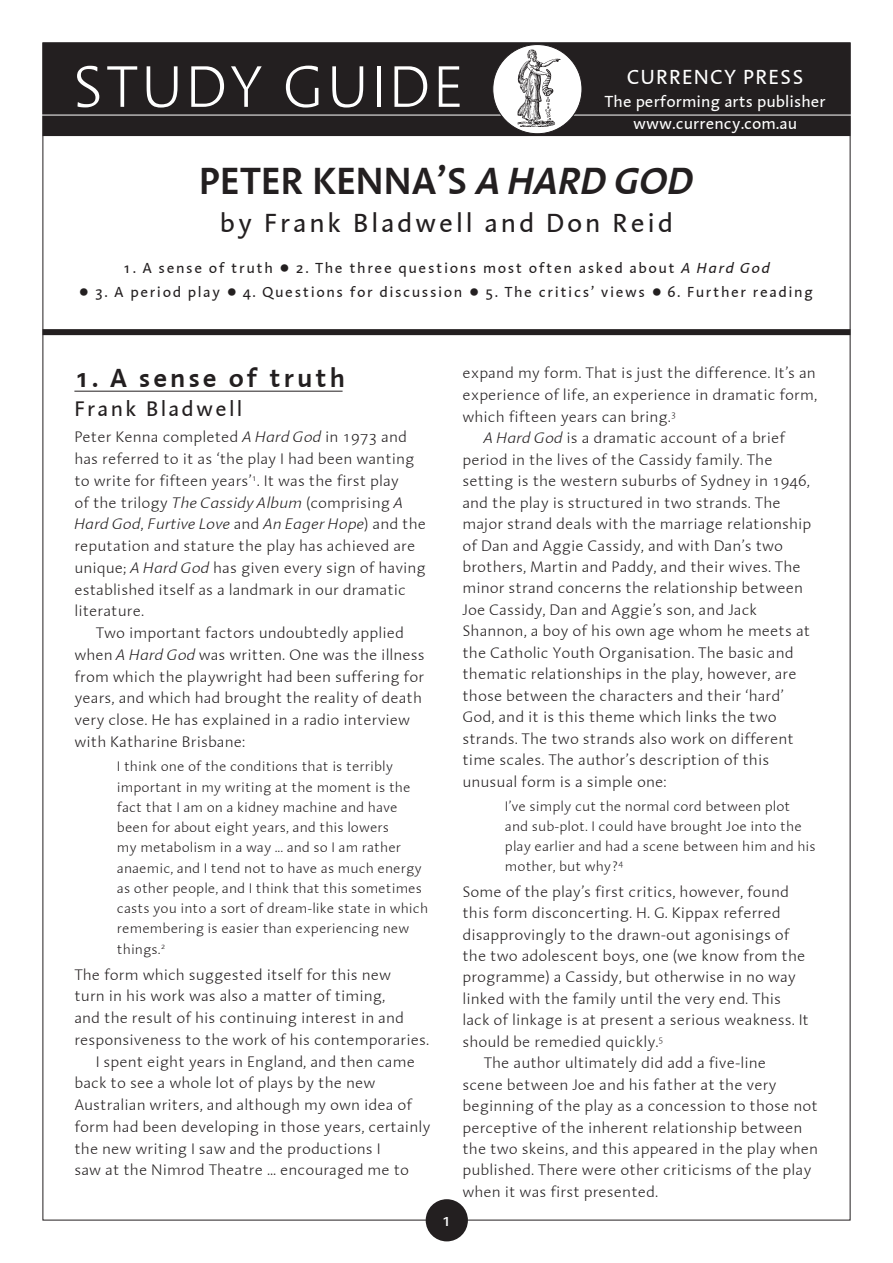
<style>
.page{position:relative;width:893px;height:1263px;background:#fff}
.page>*{position:absolute;margin:0;border:0;box-sizing:border-box;transform-origin:0 0}
.t1{font:300 60px "Linotype Aroma";letter-spacing:.04em;color:#fff}
.t2{font:600 39px "Linotype Aroma";color:#231f20}
.t3{font:27px "Linotype Aroma";letter-spacing:.1em;color:#231f20}
.t4{font:600 27px "Linotype Aroma";color:#231f20}
.t5{font:21.75px "Linotype Aroma";letter-spacing:.1em;color:#231f20}
.t6{font:21px "Linotype Aroma";letter-spacing:.05em;color:#fff}
.t7{font:16.5px/22.5px "Linotype Aroma";color:#fff;text-align:center}
.t8{font:300 15.75px/21.8px "Linotype Aroma";color:#231f20}
.t9{font:15px/24px "Linotype Aroma";letter-spacing:.1em;color:#231f20;text-align:center}
.t10{font:300 14.25px/20.2px "Linotype Aroma";color:#231f20}
.s1{font-style:italic}
.s2{font-family:"Commercial Pi BT"}
</style>
<div class="page">
<div style="left:426px;top:1199px;width:42px;height:42px;background:#231f20;border-radius:50%"></div>
<div style="left:43px;top:43px;width:807px;height:92px;background:#231f20"></div>
<div style="left:43px;top:43px;width:807px;height:93px;border:2px solid #231f20"></div>
<hr style="left:37px;top:115px;width:815px;height:1px;background:#fff">
<div style="left:493px;top:45px;width:89px;height:89px;background:#fff;border-radius:50%"></div>
<img style="left:518px;top:50px;width:42px;height:77px">
<div style="left:43px;top:329px;width:807px;height:6px;background:#231f20"></div>
<hr style="left:74px;top:391px;width:269px;height:1px;background:#231f20">
<h1 class="t1" style="left:72px;top:50px;width:393px">STUDY GUIDE</h1>
<h3 class="t6" style="left:627px;top:64px;width:178px">Currency Press</h3>
<p class="t7" style="left:604px;top:90px;width:223px">The performing arts publisher www.currency.com.au</p>
<h2 class="t2" style="left:199px;top:155px;width:496px">Peter Kenna’s <span class="s1">A HARD GOD</span></h2>
<h3 class="t3" style="left:220px;top:206px;width:455px">by Frank Bladwell and Don Reid</h3>
<p class="t9" style="left:80px;top:256px;width:735px">1 . A sense of truth <span class="s2">1</span> 2. The three questions most often asked about <span class="s1">A Hard God<br></span><span class="s2">1</span> 3. A period play <span class="s2">1</span> 4. Questions for discussion <span class="s2">1</span> 5. The critics’ views <span class="s2">1</span> 6. Further reading</p>
<h3 class="t4" style="left:74px;top:360px;width:272px">1. A sense of truth</h3>
<h3 class="t5" style="left:74px;top:395px;width:169px">Frank Bladwell</h3>
<p class="t8" style="left:74px;top:426px;width:353px">Peter Kenna completed <span class="s1">A Hard God</span> in 1973 and has referred to it as ‘the play I had been wanting to write for fifteen years’<sup>1</sup>. It was the first play<br>of the trilogy <span class="s1">The Cassidy Album</span> (comprising <span class="s1">A Hard God</span>, <span class="s1">Furtive Love</span> and <span class="s1">An Eager Hope</span>) and the reputation and stature the play has achieved are unique; <span class="s1">A Hard God</span> has given every sign of having established itself as a landmark in our dramatic literature.</p>
<p class="t8" style="left:74px;top:622px;width:352px;text-indent:21px">Two important factors undoubtedly applied when <span class="s1">A Hard God</span> was written. One was the illness from which the playwright had been suffering for years, and which had brought the reality of death very close. He has explained in a radio interview with Katharine Brisbane:</p>
<p class="t10" style="left:117px;top:756px;width:313px">I think one of the conditions that is terribly important in my writing at the moment is the fact that I am on a kidney machine and have been for about eight years, and this lowers<br>my metabolism in a way ... and so I am rather anaemic, and I tend not to have as much energy as other people, and I think that this sometimes casts you into a sort of dream-like state in which remembering is easier than experiencing new things.<sup>2</sup></p>
<p class="t8" style="left:74px;top:963px;width:318px">The form which suggested itself for this new</p>
<p class="t8" style="left:74px;top:985px;width:313px">turn in his work was also a matter of timing,</p>
<p class="t8" style="left:74px;top:1007px;width:331px">and the result of his continuing interest in and</p>
<p class="t8" style="left:74px;top:1028px;width:356px">responsiveness to the work of his contemporaries.</p>
<p class="t8" style="left:96px;top:1050px;width:321px">I spent eight years in England, and then came</p>
<p class="t8" style="left:74px;top:1072px;width:303px">back to see a whole lot of plays by the new</p>
<p class="t8" style="left:74px;top:1094px;width:339px">Australian writers, and although my own idea of</p>
<p class="t8" style="left:74px;top:1115px;width:358px">form had been developing in those years, certainly</p>
<p class="t8" style="left:74px;top:1137px;width:308px">the new writing I saw and the productions I</p>
<p class="t8" style="left:74px;top:1159px;width:336px">saw at the Nimrod Theatre ... encouraged me to</p>
<p class="t8" style="left:462px;top:362px;width:355px">expand my form. That is just the difference. It’s an</p>
<p class="t8" style="left:462px;top:384px;width:356px">experience of life, an experience in dramatic form,</p>
<p class="t8" style="left:462px;top:405px;width:215px">which fifteen years can bring.<sup>3</sup></p>
<p class="t8" style="left:484px;top:427px;width:303px"><span class="s1">A Hard God</span> is a dramatic account of a brief</p>
<p class="t8" style="left:462px;top:448px;width:312px">period in the lives of the Cassidy family. The</p>
<p class="t8" style="left:462px;top:470px;width:349px">setting is the western suburbs of Sydney in 1946,</p>
<p class="t8" style="left:462px;top:491px;width:320px">and the play is structured in two strands. The</p>
<p class="t8" style="left:462px;top:513px;width:351px">major strand deals with the marriage relationship</p>
<p class="t8" style="left:462px;top:534px;width:322px">of Dan and Aggie Cassidy, and with Dan’s two</p>
<p class="t8" style="left:462px;top:556px;width:340px">brothers, Martin and Paddy, and their wives. The</p>
<p class="t8" style="left:462px;top:577px;width:342px">minor strand concerns the relationship between</p>
<p class="t8" style="left:462px;top:598px;width:296px">Joe Cassidy, Dan and Aggie’s son, and Jack</p>
<p class="t8" style="left:462px;top:620px;width:349px">Shannon, a boy of his own age whom he meets at</p>
<p class="t8" style="left:462px;top:641px;width:333px">the Catholic Youth Organisation. The basic and</p>
<p class="t8" style="left:462px;top:663px;width:336px">thematic relationships in the play, however, are</p>
<p class="t8" style="left:462px;top:684px;width:323px">those between the characters and their ‘hard’</p>
<p class="t8" style="left:462px;top:706px;width:316px">God, and it is this theme which links the two</p>
<p class="t8" style="left:462px;top:727px;width:333px">strands. The two strands also work on different</p>
<p class="t8" style="left:462px;top:749px;width:308px">time scales. The author’s description of this</p>
<p class="t8" style="left:462px;top:770px;width:206px">unusual form is a simple one:</p>
<p class="t10" style="left:505px;top:796px;width:312px">I’ve simply cut the normal cord between plot and sub-plot. I could have brought Joe into the play earlier and had a scene between him and his mother, but why?<sup>4</sup></p>
<p class="t8" style="left:462px;top:880px;width:328px">Some of the play’s first critics, however, found</p>
<p class="t8" style="left:462px;top:902px;width:320px">this form disconcerting. H. G. Kippax referred</p>
<p class="t8" style="left:462px;top:923px;width:329px">disapprovingly to the drawn-out agonisings of</p>
<p class="t8" style="left:462px;top:944px;width:345px">the two adolescent boys, one (we know from the</p>
<p class="t8" style="left:462px;top:966px;width:335px">programme) a Cassidy, but otherwise in no way</p>
<p class="t8" style="left:462px;top:987px;width:320px">linked with the family until the very end. This</p>
<p class="t8" style="left:462px;top:1009px;width:348px">lack of linkage is at present a serious weakness. It</p>
<p class="t8" style="left:462px;top:1030px;width:202px">should be remedied quickly.<sup>5</sup></p>
<p class="t8" style="left:484px;top:1052px;width:284px">The author ultimately did add a five-line</p>
<p class="t8" style="left:462px;top:1073px;width:316px">scene between Joe and his father at the very</p>
<p class="t8" style="left:462px;top:1095px;width:357px">beginning of the play as a concession to those not</p>
<p class="t8" style="left:462px;top:1116px;width:341px">perceptive of the inherent relationship between</p>
<p class="t8" style="left:462px;top:1137px;width:357px">the two skeins, and this appeared in the play when</p>
<p class="t8" style="left:462px;top:1159px;width:351px">published. There were other criticisms of the play</p>
<p class="t8" style="left:462px;top:1180px;width:197px">when it was first presented.</p>
</div>
